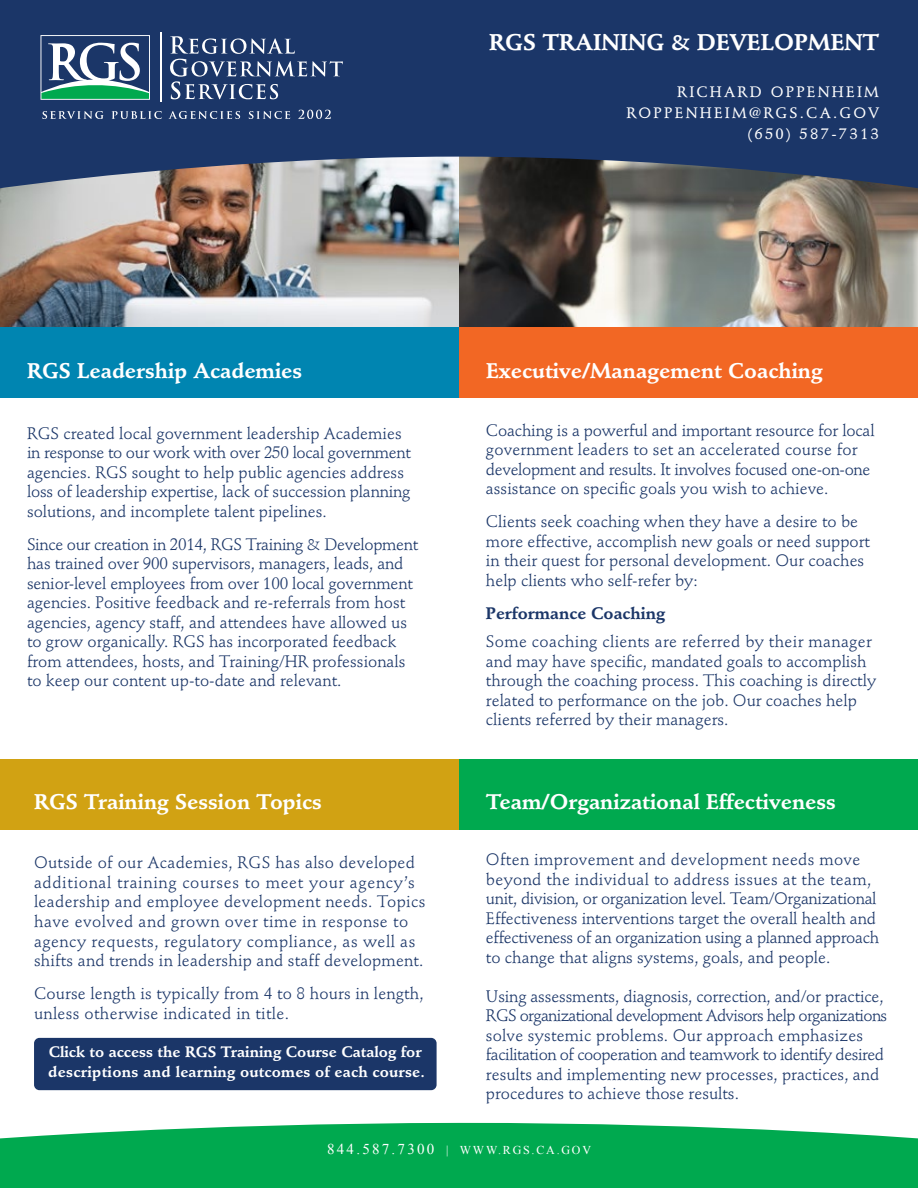
<style>
.page{position:relative;width:918px;height:1188px;background:#fff}
.page>*{position:absolute;margin:0;border:0;box-sizing:border-box;transform-origin:0 0}
.t1{font:700 22.5px "Stempel Schneidler";color:#fff}
.t2{font:700 21px "Stempel Schneidler";color:#fff}
.t3{font:16.5px/19.5px "Stempel Schneidler";color:#1b3668}
.t4{font:16.5px/19.5px "Stempel Schneidler";letter-spacing:.02em;color:#1b3668}
.t5{font:700 16.5px "Stempel Schneidler";color:#1b3668}
.t6{font:700 15px/19.5px "Stempel Schneidler";letter-spacing:.01em;color:#fff}
.t7{font:500 15px/21.1px "Stempel Schneidler";letter-spacing:.15em;color:#fff;text-align:right}
.t8{font:12px "Times New Roman";letter-spacing:.15em;color:#fff}
.s1{font-size:15px}
</style>
<div class="page">
<img style="left:0;top:188px;width:459px;height:140px">
<img style="left:459px;top:188px;width:459px;height:140px">
<div style="left:0;top:328px;width:459px;height:70px;background:#0085b1"></div>
<div style="left:0;top:759px;width:459px;height:70px;background:#d1a213"></div>
<div style="left:459px;top:328px;width:459px;height:70px;background:#f26724"></div>
<div style="left:459px;top:759px;width:459px;height:70px;background:#00a94f"></div>
<svg style="left:0;top:1123px;width:918px;height:65px;background:#14af5c"></svg>
<svg style="left:0;top:0;width:918px;height:188px;background:#29406b"></svg>
<svg style="left:41px;top:35px;width:109px;height:65px"></svg>
<svg style="left:170px;top:36px;width:173px;height:63px;background:#3f5680"></svg>
<svg style="left:42px;top:111px;width:62px;height:8px"></svg>
<svg style="left:112px;top:111px;width:50px;height:8px"></svg>
<svg style="left:168px;top:111px;width:72px;height:8px"></svg>
<svg style="left:249px;top:111px;width:41px;height:8px"></svg>
<svg style="left:298px;top:110px;width:33px;height:9px"></svg>
<svg style="left:41px;top:36px;width:108px;height:63px"></svg>
<hr style="left:160px;top:32px;width:1px;height:70px;background:#fff">
<div style="left:34px;top:1038px;width:403px;height:52px;background:#1b3668;border-radius:5px"></div>
<h1 class="t1" style="left:489px;top:28px;width:391px">RGS TRAINING &amp; DEVELOPMENT</h1>
<p class="t7" style="left:626px;top:81px;width:254px">RICHARD OPPENHEIM<br>ROPPENHEIM@RGS.CA.GOV (650) 587-7313</p>
<p class="t2" style="left:27px;top:358px;width:277px">RGS Leadership Academies</p>
<p class="t3" style="left:27px;top:424px;width:385px">RGS created local government leadership Academies in response to our work with over 250 local government agencies. RGS sought to help public agencies address loss of leadership expertise, lack of succession planning solutions, and incomplete talent pipelines.</p>
<p class="t3" style="left:27px;top:535px;width:393px">Since our creation in 2014, RGS Training &amp; Development has trained over 900 supervisors, managers, leads, and senior-level employees from over 100 local government agencies. Positive feedback and re-referrals from host agencies, agency staff, and attendees have allowed us to grow organically. RGS has incorporated feedback from attendees, hosts, and Training/HR professionals to keep our content up-to-date and relevant.</p>
<p class="t2" style="left:34px;top:789px;width:289px">RGS Training Session Topics</p>
<p class="t4" style="left:34px;top:853px;width:393px">Outside of our Academies, RGS has also developed additional training courses to meet your agency’s leadership and employee development needs. Topics have evolved and grown over time in response to agency requests, regulatory compliance, as well as shifts and trends in leadership and staff development.</p>
<p class="t3" style="left:34px;top:984px;width:391px">Course length is typically from 4 to 8 hours in length, unless otherwise indicated in title.</p>
<p class="t6" style="left:48px;top:1043px;width:378px">Click to access the RGS Training Course Catalog for descriptions and learning outcomes of each course.</p>
<p class="t2" style="left:486px;top:358px;width:338px">Executive/Management Coaching</p>
<p class="t3" style="left:486px;top:420px;width:390px">Coaching is a powerful and important resource for local government leaders to set an accelerated course for development and results. It involves focused one-on-one assistance on specific goals you wish to achieve.</p>
<p class="t3" style="left:486px;top:512px;width:386px">Clients seek coaching when they have a desire to be more effective, accomplish new goals or need support in their quest for personal development. Our coaches help clients who self-refer by:</p>
<p class="t5" style="left:486px;top:603px;width:181px">Performance Coaching</p>
<p class="t3" style="left:486px;top:632px;width:392px">Some coaching clients are referred by their manager and may have specific, mandated goals to accomplish through the coaching process. This coaching is directly related to performance on the job. Our coaches help clients referred by their managers.</p>
<p class="t2" style="left:486px;top:789px;width:351px">Team/Organizational Effectiveness</p>
<p class="t3" style="left:486px;top:850px;width:395px">Often improvement and development needs move beyond the individual to address issues at the team, unit, division, or organization level. Team/Organizational Effectiveness interventions target the overall health and effectiveness of an organization using a planned approach to change that aligns systems, goals, and people.</p>
<p class="t3" style="left:486px;top:987px;width:403px">Using assessments, diagnosis, correction, and/or practice, RGS organizational development Advisors help organizations solve systemic problems. Our approach emphasizes facilitation of cooperation and teamwork to identify desired results and implementing new processes, practices, and procedures to achieve those results.</p>
<p class="t8" style="left:327px;top:1142px;width:265px"><span class="s1">844.587.7300</span> | WWW.RGS.CA.GOV</p>
</div>
